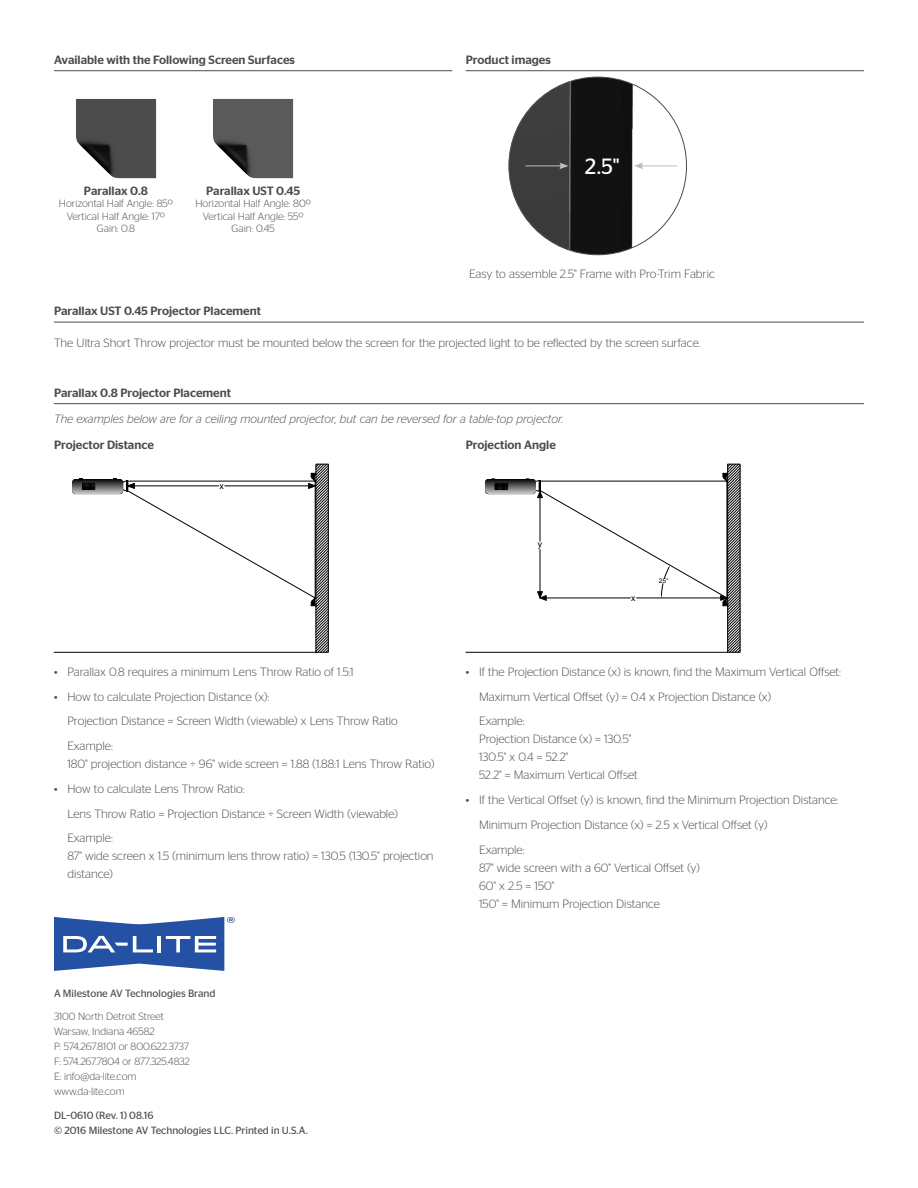
<style>
.page{position:relative;width:918px;height:1188px;background:#fff}
.page>*{position:absolute;margin:0;border:0;box-sizing:border-box;transform-origin:0 0}
.Body_Left{font:22.05px "Stag Sans";color:#fff}
.t1{font:300 12px/18px "Stag Sans";color:#4b4c4d}
.t2{font:500 12px "Stag Sans";color:#4b4c4d}
.t3{font:italic 300 12px "Stag Sans";color:#4b4c4d}
.t4{font:300 10.5px/15px "Stag Sans";color:#4b4c4d}
.t5{font:10.5px/15px "Stag Sans";color:#4b4c4d}
.t6{font:8.7px "Arial";color:#000}
.t7{font:6.6px "Arial";color:#000}
</style>
<div class="page">
<img style="left:75px;top:99px;width:82px;height:80px">
<img style="left:213px;top:99px;width:81px;height:80px">
<hr style="left:54px;top:70px;width:398px;height:1px;background:#4b4c4d">
<hr style="left:466px;top:70px;width:398px;height:1px;background:#4b4c4d">
<svg style="left:54px;top:917px;width:181px;height:54px"></svg>
<img style="left:509px;top:77px;width:178px;height:178px;border-radius:89px">
<hr style="left:525px;top:166px;width:37px;height:1px;background:#bcbdc0">
<svg style="left:559px;top:163px;width:10px;height:6px"></svg>
<hr style="left:641px;top:166px;width:36px;height:1px;background:#bcbdc0">
<svg style="left:634px;top:163px;width:9px;height:6px"></svg>
<hr style="left:54px;top:403px;width:810px;height:1px;background:#4b4c4d">
<svg style="left:54px;top:478px;width:59px;height:174px"></svg>
<svg style="left:73px;top:479px;width:23px;height:15px"></svg>
<svg style="left:113px;top:464px;width:215px;height:188px"></svg>
<hr style="left:127px;top:481px;width:188px;height:1px;background:#000">
<hr style="left:489px;top:479px;width:43px;height:1px;background:#000">
<img style="left:509px;top:480px;width:17px;height:14px">
<svg style="left:485px;top:479px;width:24px;height:15px"></svg>
<hr style="left:466px;top:652px;width:262px;height:1px;background:#000">
<svg style="left:526px;top:464px;width:214px;height:188px"></svg>
<hr style="left:54px;top:322px;width:810px;height:1px;background:#4b4c4d">
<p class="t2" style="left:54px;top:52px;width:243px">Available with the Following Screen Surfaces</p>
<p class="t2" style="left:466px;top:52px;width:87px">Product images</p>
<p class="t2" style="left:84px;top:184px;width:65px">Parallax 0.8</p>
<p class="t4" style="left:59px;top:196px;width:116px">Horizontal Half Angle: 85º</p>
<p class="t4" style="left:67px;top:208px;width:100px">Vertical Half Angle: 17º</p>
<p class="t4" style="left:97px;top:221px;width:40px">Gain: 0.8</p>
<p class="t2" style="left:206px;top:184px;width:95px">Parallax UST 0.45</p>
<p class="t4" style="left:195px;top:196px;width:117px">Horizontal Half Angle: 80º</p>
<p class="t4" style="left:203px;top:208px;width:102px">Vertical Half Angle: 55º</p>
<p class="t4" style="left:232px;top:221px;width:45px">Gain: 0.45</p>
<p class="Body_Left" style="left:585px;top:154px;width:36px">2.5"</p>
<p class="t1" style="left:469px;top:264px;width:247px">Easy to assemble 2.5" Frame with Pro-Trim Fabric</p>
<p class="t2" style="left:54px;top:304px;width:209px">Parallax UST 0.45 Projector Placement</p>
<p class="t1" style="left:54px;top:333px;width:648px">The Ultra Short Throw projector must be mounted below the screen for the projected light to be reflected by the screen surface.</p>
<p class="t2" style="left:54px;top:385px;width:178px">Parallax 0.8 Projector Placement</p>
<p class="t3" style="left:54px;top:412px;width:511px">The examples below are for a ceiling mounted projector, but can be reversed for a table-top projector.</p>
<p class="t2" style="left:54px;top:438px;width:101px">Projector Distance</p>
<p class="t2" style="left:466px;top:438px;width:92px">Projection Angle</p>
<p class="t6" style="left:220px;top:480px;width:6px">x</p>
<p class="t1" style="left:54px;top:663px;width:301px">• Parallax 0.8 requires a minimum Lens Throw Ratio of 1.5:1</p>
<p class="t1" style="left:54px;top:687px;width:217px">• How to calculate Projection Distance (x):</p>
<p class="t1" style="left:67px;top:712px;width:332px">Projection Distance = Screen Width (viewable) x Lens Throw Ratio</p>
<p class="t1" style="left:67px;top:737px;width:47px">Example:</p>
<p class="t1" style="left:67px;top:755px;width:368px">180" projection distance ÷ 96" wide screen = 1.88 (1.88:1 Lens Throw Ratio)</p>
<p class="t1" style="left:54px;top:780px;width:192px">• How to calculate Lens Throw Ratio:</p>
<p class="t1" style="left:67px;top:804px;width:332px">Lens Throw Ratio = Projection Distance ÷ Screen Width (viewable)</p>
<p class="t1" style="left:67px;top:829px;width:47px">Example:</p>
<p class="t1" style="left:67px;top:847px;width:368px">87" wide screen x 1.5 (minimum lens throw ratio) = 130.5 (130.5" projection distance)</p>
<p class="t5" style="left:54px;top:985px;width:163px">A Milestone AV Technologies Brand</p>
<p class="t4" style="left:54px;top:1009px;width:137px">3100 North Detroit Street<br>Warsaw, Indiana 46582<br>P: 574.267.8101 or 800.622.3737<br>F: 574.267.7804 or 877.325.4832<br>E: info@da-lite.com www.da-lite.com</p>
<p class="t5" style="left:54px;top:1108px;width:255px">DL–0610 (Rev. 1) 08.16<br>© 2016 Milestone AV Technologies LLC. Printed in U.S.A.</p>
<p class="t6" style="left:538px;top:537px;width:6px">y</p>
<p class="t6" style="left:631px;top:592px;width:6px">x</p>
<p class="t7" style="left:659px;top:577px;width:11px">25°</p>
<p class="t1" style="left:466px;top:663px;width:377px">• If the Projection Distance (x) is known, find the Maximum Vertical Offset:</p>
<p class="t1" style="left:479px;top:687px;width:293px">Maximum Vertical Offset (y) = 0.4 x Projection Distance (x)</p>
<p class="t1" style="left:479px;top:712px;width:47px">Example:</p>
<p class="t1" style="left:479px;top:730px;width:154px">Projection Distance (x) = 130.5"</p>
<p class="t1" style="left:479px;top:748px;width:91px">130.5" x 0.4 = 52.2"</p>
<p class="t1" style="left:479px;top:766px;width:160px">52.2" = Maximum Vertical Offset</p>
<p class="t1" style="left:466px;top:791px;width:374px">• If the Vertical Offset (y) is known, find the Minimum Projection Distance:</p>
<p class="t1" style="left:479px;top:816px;width:290px">Minimum Projection Distance (x) = 2.5 x Vertical Offset (y)</p>
<p class="t1" style="left:479px;top:840px;width:47px">Example:</p>
<p class="t1" style="left:479px;top:858px;width:222px">87" wide screen with a 60" Vertical Offset (y)</p>
<p class="t1" style="left:479px;top:876px;width:77px">60" x 2.5 = 150"</p>
<p class="t1" style="left:479px;top:894px;width:182px">150" = Minimum Projection Distance</p>
</div>
